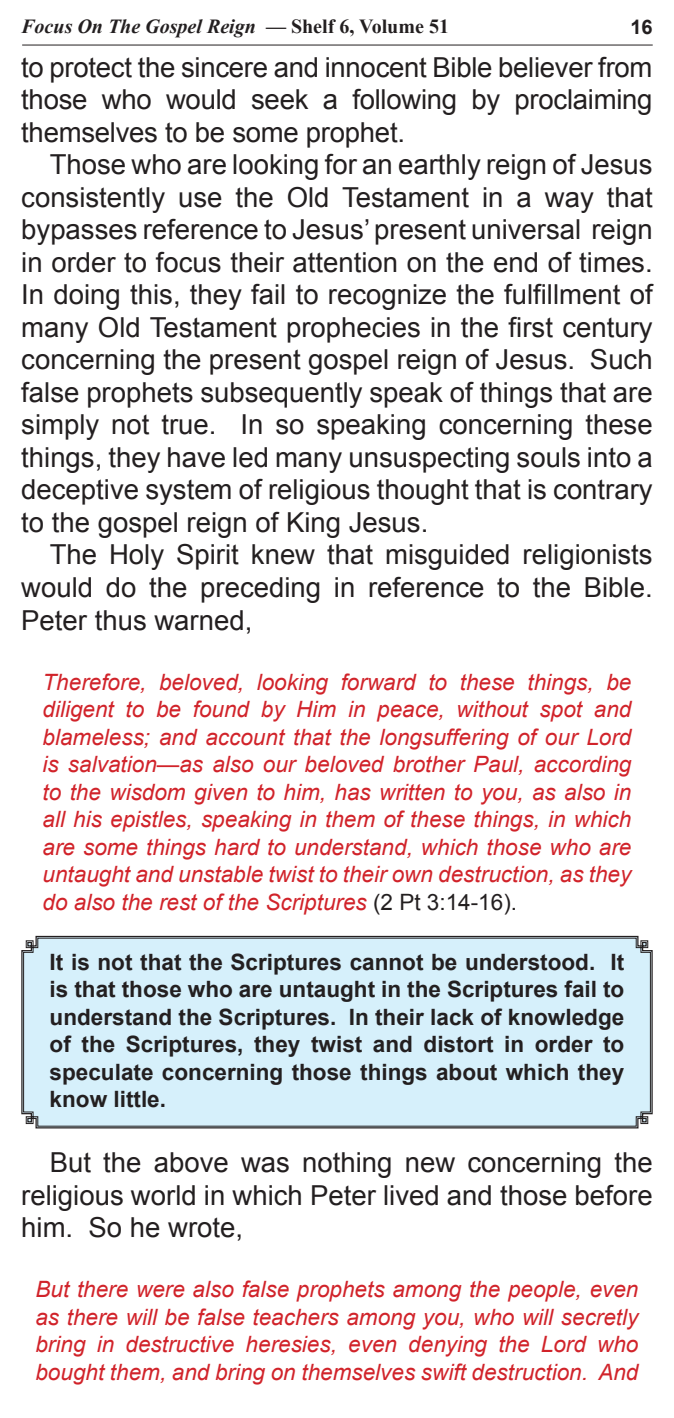
<style>
.page{position:relative;width:674px;height:1418px;background:#fff}
.page>*{position:absolute;margin:0;border:0;box-sizing:border-box;transform-origin:0 0}
.t1{font:27.5px/32.5px "Arial";color:#231f20;text-align:justify}
.t2{font:italic 22.5px/27.5px "Arial";color:#d1232a;text-align:justify}
.t3{font:700 22.5px/27.5px "Arial";color:#231f20;text-align:justify}
.t4{font:italic 700 20px "Times New Roman";color:#231f20}
.t5{font:700 20px "Arial";color:#231f20}
.s1{font-style:normal}
.s2{font-style:normal;color:#231f20}
</style>
<div class="page">
<svg style="left:21px;top:935px;width:632px;height:194px;background:#79797a"></svg>
<div style="left:23px;top:937px;width:627px;height:189px;background:#d6f0fb"></div>
<hr style="left:22px;top:45px;width:630px;height:1px;background:#231f20">
<p class="t4" style="left:21px;top:12px;width:429px">Focus On The Gospel Reign — <span class="s1">Shelf 6, Volume 51</span></p>
<p class="t5" style="left:630px;top:13px;width:24px">16</p>
<p class="t1" style="left:21px;top:51px;width:632px">to protect the sincere and innocent Bible believer from those who would seek a following by proclaiming themselves to be some prophet.</p>
<p class="t1" style="left:21px;top:148px;width:632px;text-indent:28px">Those who are looking for an earthly reign of Jesus consistently use the Old Testament in a way that bypasses reference to Jesus’ present universal reign in order to focus their attention on the end of times.<br>In doing this, they fail to recognize the fulfillment of many Old Testament prophecies in the first century concerning the present gospel reign of Jesus. Such false prophets subsequently speak of things that are simply not true. In so speaking concerning these things, they have led many unsuspecting souls into a deceptive system of religious thought that is contrary to the gospel reign of King Jesus.</p>
<p class="t1" style="left:21px;top:538px;width:632px;text-indent:28px">The Holy Spirit knew that misguided religionists would do the preceding in reference to the Bible.<br>Peter thus warned,</p>
<p class="t2" style="left:43px;top:668px;width:590px">Therefore, beloved, looking forward to these things, be diligent to be found by Him in peace, without spot and blameless; and account that the longsuffering of our Lord is salvation—as also our beloved brother Paul, according to the wisdom given to him, has written to you, as also in all his epistles, speaking in them of these things, in which are some things hard to understand, which those who are untaught and unstable twist to their own destruction, as they do also the rest of the Scriptures <span class="s2">(2 Pt 3:14-16).</span></p>
<p class="t3" style="left:50px;top:948px;width:576px">It is not that the Scriptures cannot be understood. It is that those who are untaught in the Scriptures fail to understand the Scriptures. In their lack of knowledge of the Scriptures, they twist and distort in order to speculate concerning those things about which they know little.</p>
<p class="t1" style="left:21px;top:1146px;width:632px;text-indent:28px">But the above was nothing new concerning the religious world in which Peter lived and those before him. So he wrote,</p>
<p class="t2" style="left:35px;top:1275px;width:604px">But there were also false prophets among the people, even as there will be false teachers among you, who will secretly bring in destructive heresies, even denying the Lord who bought them, and bring on themselves swift destruction. And</p>
</div>
